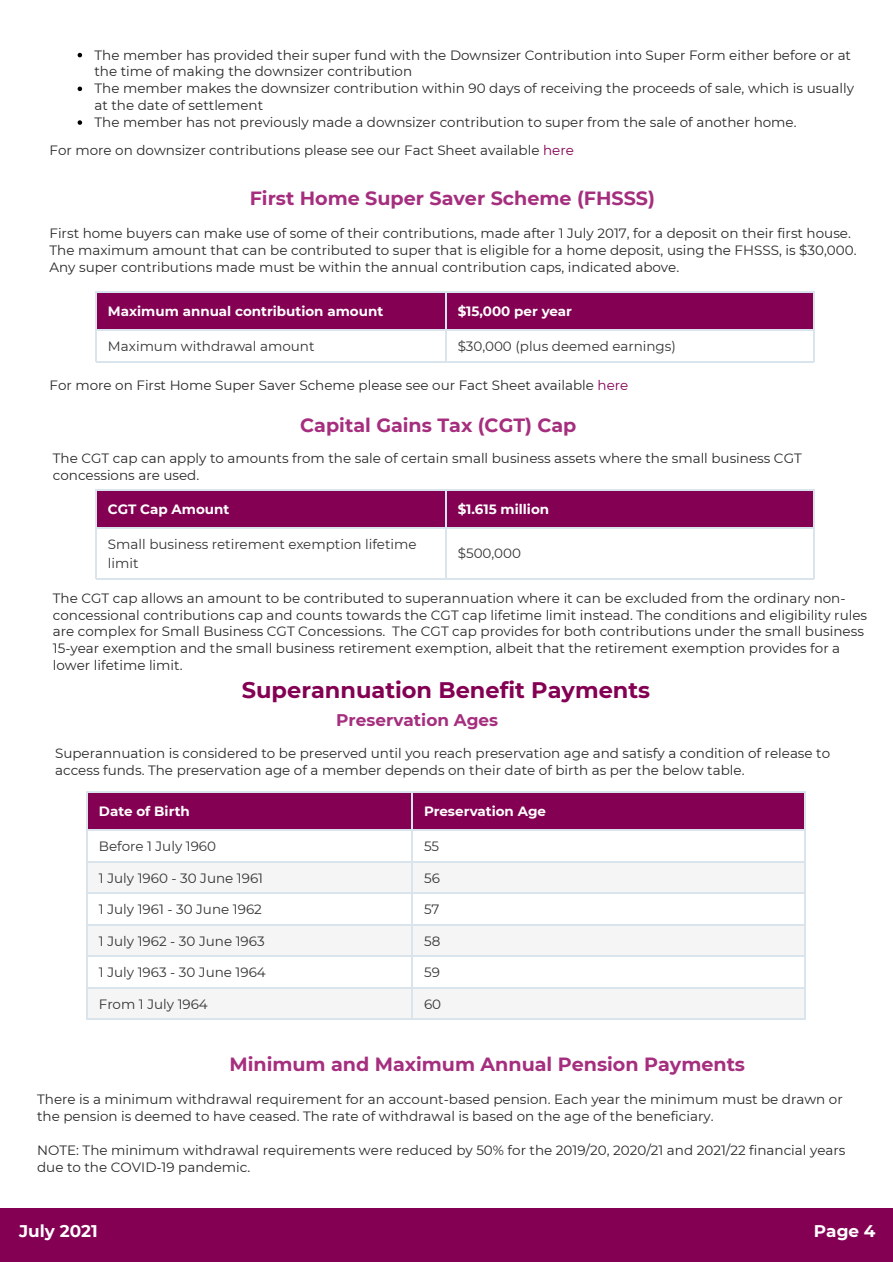
<style>
.page{position:relative;width:893px;height:1262px;background:#fff}
.page>*{position:absolute;margin:0;border:0;box-sizing:border-box;transform-origin:0 0}
.t1{font:700 22.5px "Montserrat";color:#830053}
.t2{font:700 19.05px "Montserrat";color:#a52e7e}
.t3{font:700 16.8px "Montserrat";color:#a52e7e}
.t4{font:700 16.8px "Montserrat";color:#fff}
.t5{font:13.5px/16.8px "Montserrat";color:#282828}
.t6{font:13.5px/19px "Montserrat";color:#333}
.t7{font:700 13.5px "Montserrat";color:#fff}
.s1{color:#830053}
</style>
<div class="page">
<div style="left:0;top:1208px;width:892px;height:53px;background:#830053"></div>
<svg style="left:78px;top:53px;width:4px;height:4px"></svg>
<svg style="left:78px;top:87px;width:4px;height:4px"></svg>
<svg style="left:78px;top:120px;width:4px;height:5px"></svg>
<div style="left:96px;top:489px;width:349px;height:38px;background:#830053"></div>
<div style="left:445px;top:489px;width:368px;height:38px;background:#830053"></div>
<hr style="left:445px;top:578px;width:369px;height:1px;background:#dae4ec">
<hr style="left:813px;top:527px;width:1px;height:52px;background:#dae4ec">
<hr style="left:96px;top:578px;width:350px;height:1px;background:#dae4ec">
<hr style="left:96px;top:527px;width:1px;height:52px;background:#dae4ec">
<hr style="left:445px;top:527px;width:1px;height:52px;background:#dae4ec">
<hr style="left:445px;top:489px;width:369px;height:1px;background:#dae4ec">
<hr style="left:445px;top:527px;width:369px;height:1px;background:#dae4ec">
<hr style="left:813px;top:489px;width:1px;height:39px;background:#dae4ec">
<hr style="left:96px;top:489px;width:350px;height:1px;background:#dae4ec">
<hr style="left:96px;top:527px;width:350px;height:1px;background:#dae4ec">
<hr style="left:96px;top:489px;width:1px;height:39px;background:#dae4ec">
<hr style="left:445px;top:489px;width:1px;height:39px;background:#dae4ec">
<div style="left:87px;top:791px;width:324px;height:39px;background:#830053"></div>
<div style="left:411px;top:791px;width:393px;height:39px;background:#830053"></div>
<div style="left:87px;top:861px;width:324px;height:32px;background:#f5f5f5"></div>
<div style="left:411px;top:861px;width:393px;height:32px;background:#f5f5f5"></div>
<div style="left:87px;top:924px;width:324px;height:31px;background:#f5f5f5"></div>
<div style="left:411px;top:924px;width:393px;height:31px;background:#f5f5f5"></div>
<div style="left:87px;top:987px;width:324px;height:31px;background:#f5f5f5"></div>
<div style="left:411px;top:987px;width:393px;height:31px;background:#f5f5f5"></div>
<hr style="left:411px;top:1018px;width:394px;height:2px;background:#dae4ec">
<hr style="left:804px;top:987px;width:1px;height:33px;background:#dae4ec">
<hr style="left:87px;top:1018px;width:326px;height:2px;background:#dae4ec">
<hr style="left:87px;top:987px;width:1px;height:33px;background:#dae4ec">
<hr style="left:411px;top:987px;width:2px;height:33px;background:#dae4ec">
<hr style="left:411px;top:987px;width:394px;height:1px;background:#dae4ec">
<hr style="left:804px;top:955px;width:1px;height:33px;background:#dae4ec">
<hr style="left:87px;top:987px;width:326px;height:1px;background:#dae4ec">
<hr style="left:87px;top:955px;width:1px;height:33px;background:#dae4ec">
<hr style="left:411px;top:955px;width:2px;height:33px;background:#dae4ec">
<hr style="left:411px;top:955px;width:394px;height:2px;background:#dae4ec">
<hr style="left:804px;top:924px;width:1px;height:33px;background:#dae4ec">
<hr style="left:87px;top:955px;width:326px;height:2px;background:#dae4ec">
<hr style="left:87px;top:924px;width:1px;height:33px;background:#dae4ec">
<hr style="left:411px;top:924px;width:2px;height:33px;background:#dae4ec">
<hr style="left:411px;top:924px;width:394px;height:1px;background:#dae4ec">
<hr style="left:804px;top:892px;width:1px;height:33px;background:#dae4ec">
<hr style="left:87px;top:924px;width:326px;height:1px;background:#dae4ec">
<hr style="left:87px;top:892px;width:1px;height:33px;background:#dae4ec">
<hr style="left:411px;top:892px;width:2px;height:33px;background:#dae4ec">
<hr style="left:411px;top:892px;width:394px;height:2px;background:#dae4ec">
<hr style="left:804px;top:861px;width:1px;height:33px;background:#dae4ec">
<hr style="left:87px;top:892px;width:326px;height:2px;background:#dae4ec">
<hr style="left:87px;top:861px;width:1px;height:33px;background:#dae4ec">
<hr style="left:411px;top:861px;width:2px;height:33px;background:#dae4ec">
<hr style="left:411px;top:861px;width:394px;height:1px;background:#dae4ec">
<hr style="left:804px;top:830px;width:1px;height:32px;background:#dae4ec">
<hr style="left:87px;top:861px;width:326px;height:1px;background:#dae4ec">
<hr style="left:87px;top:830px;width:1px;height:32px;background:#dae4ec">
<hr style="left:411px;top:830px;width:2px;height:32px;background:#dae4ec">
<hr style="left:411px;top:791px;width:394px;height:1px;background:#dae4ec">
<hr style="left:411px;top:830px;width:394px;height:1px;background:#dae4ec">
<hr style="left:804px;top:791px;width:1px;height:40px;background:#dae4ec">
<hr style="left:87px;top:791px;width:326px;height:1px;background:#dae4ec">
<hr style="left:87px;top:830px;width:326px;height:1px;background:#dae4ec">
<hr style="left:87px;top:791px;width:1px;height:40px;background:#dae4ec">
<hr style="left:411px;top:791px;width:2px;height:40px;background:#dae4ec">
<div style="left:96px;top:291px;width:349px;height:38px;background:#830053"></div>
<div style="left:445px;top:291px;width:368px;height:38px;background:#830053"></div>
<hr style="left:445px;top:361px;width:369px;height:1px;background:#dae4ec">
<hr style="left:813px;top:329px;width:1px;height:33px;background:#dae4ec">
<hr style="left:96px;top:361px;width:350px;height:1px;background:#dae4ec">
<hr style="left:96px;top:329px;width:1px;height:33px;background:#dae4ec">
<hr style="left:445px;top:329px;width:1px;height:33px;background:#dae4ec">
<hr style="left:445px;top:291px;width:369px;height:1px;background:#dae4ec">
<hr style="left:445px;top:329px;width:369px;height:1px;background:#dae4ec">
<hr style="left:813px;top:291px;width:1px;height:39px;background:#dae4ec">
<hr style="left:96px;top:291px;width:350px;height:1px;background:#dae4ec">
<hr style="left:96px;top:329px;width:350px;height:1px;background:#dae4ec">
<hr style="left:96px;top:291px;width:1px;height:39px;background:#dae4ec">
<hr style="left:445px;top:291px;width:1px;height:39px;background:#dae4ec">
<p class="t5" style="left:94px;top:46px;width:761px">The member has provided their super fund with the Downsizer Contribution into Super Form either before or at the time of making the downsizer contribution<br>The member makes the downsizer contribution within 90 days of receiving the proceeds of sale, which is usually at the date of settlement<br>The member has not previously made a downsizer contribution to super from the sale of another home.</p>
<p class="t5" style="left:49px;top:141px;width:526px">For more on downsizer contributions please see our Fact Sheet available <span class="s1">here</span></p>
<h2 class="t2" style="left:250px;top:184px;width:406px">First Home Super Saver Scheme (FHSSS)</h2>
<p class="t5" style="left:49px;top:225px;width:808px">First home buyers can make use of some of their contributions, made after 1 July 2017, for a deposit on their first house.<br>The maximum amount that can be contributed to super that is eligible for a home deposit, using the FHSSS, is $30,000.<br>Any super contributions made must be within the annual contribution caps, indicated above.</p>
<p class="t7" style="left:108px;top:301px;width:277px">Maximum annual contribution amount</p>
<p class="t7" style="left:457px;top:301px;width:116px">$15,000 per year</p>
<p class="t6" style="left:108px;top:336px;width:208px">Maximum withdrawal amount</p>
<p class="t6" style="left:457px;top:336px;width:220px">$30,000 (plus deemed earnings)</p>
<p class="t5" style="left:49px;top:376px;width:580px">For more on First Home Super Saver Scheme please see our Fact Sheet available <span class="s1">here</span></p>
<h2 class="t2" style="left:300px;top:411px;width:278px">Capital Gains Tax (CGT) Cap</h2>
<p class="t5" style="left:53px;top:449px;width:750px">The CGT cap can apply to amounts from the sale of certain small business assets where the small business CGT concessions are used.</p>
<p class="t7" style="left:108px;top:499px;width:123px">CGT Cap Amount</p>
<p class="t7" style="left:457px;top:499px;width:93px">$1.615 million</p>
<p class="t6" style="left:108px;top:534px;width:310px">Small business retirement exemption lifetime limit</p>
<p class="t6" style="left:457px;top:543px;width:65px">$500,000</p>
<p class="t5" style="left:53px;top:589px;width:815px">The CGT cap allows an amount to be contributed to superannuation where it can be excluded from the ordinary non&shy;concessional contributions cap and counts towards the CGT cap lifetime limit instead. The conditions and eligibility rules are complex for Small Business CGT Concessions. The CGT cap provides for both contributions under the small business 15-year exemption and the small business retirement exemption, albeit that the retirement exemption provides for a lower lifetime limit.</p>
<h1 class="t1" style="left:242px;top:674px;width:410px">Superannuation Benefit Payments</h1>
<p class="t3" style="left:336px;top:708px;width:163px">Preservation Ages</p>
<p class="t5" style="left:55px;top:744px;width:776px">Superannuation is considered to be preserved until you reach preservation age and satisfy a condition of release to access funds. The preservation age of a member depends on their date of birth as per the below table.</p>
<p class="t7" style="left:99px;top:802px;width:92px">Date of Birth</p>
<p class="t7" style="left:424px;top:802px;width:123px">Preservation Age</p>
<p class="t6" style="left:99px;top:836px;width:119px">Before 1 July 1960</p>
<p class="t6" style="left:424px;top:836px;width:17px">55</p>
<p class="t6" style="left:99px;top:868px;width:166px">1 July 1960 - 30 June 1961</p>
<p class="t6" style="left:424px;top:868px;width:17px">56</p>
<p class="t6" style="left:99px;top:899px;width:164px">1 July 1961 - 30 June 1962</p>
<p class="t6" style="left:424px;top:899px;width:17px">57</p>
<p class="t6" style="left:99px;top:931px;width:167px">1 July 1962 - 30 June 1963</p>
<p class="t6" style="left:424px;top:931px;width:18px">58</p>
<p class="t6" style="left:99px;top:962px;width:168px">1 July 1963 - 30 June 1964</p>
<p class="t6" style="left:424px;top:962px;width:17px">59</p>
<p class="t6" style="left:99px;top:993px;width:110px">From 1 July 1964</p>
<p class="t6" style="left:424px;top:993px;width:19px">60</p>
<h2 class="t2" style="left:229px;top:1050px;width:517px">Minimum and Maximum Annual Pension Payments</h2>
<p class="t5" style="left:37px;top:1090px;width:807px">There is a minimum withdrawal requirement for an account-based pension. Each year the minimum must be drawn or the pension is deemed to have ceased. The rate of withdrawal is based on the age of the beneficiary.</p>
<p class="t5" style="left:37px;top:1141px;width:809px">NOTE: The minimum withdrawal requirements were reduced by 50% for the 2019/20, 2020/21 and 2021/22 financial years due to the COVID-19 pandemic.</p>
<p class="t4" style="left:19px;top:1218px;width:80px">July 2021</p>
<p class="t4" style="left:813px;top:1218px;width:63px">Page 4</p>
</div>
